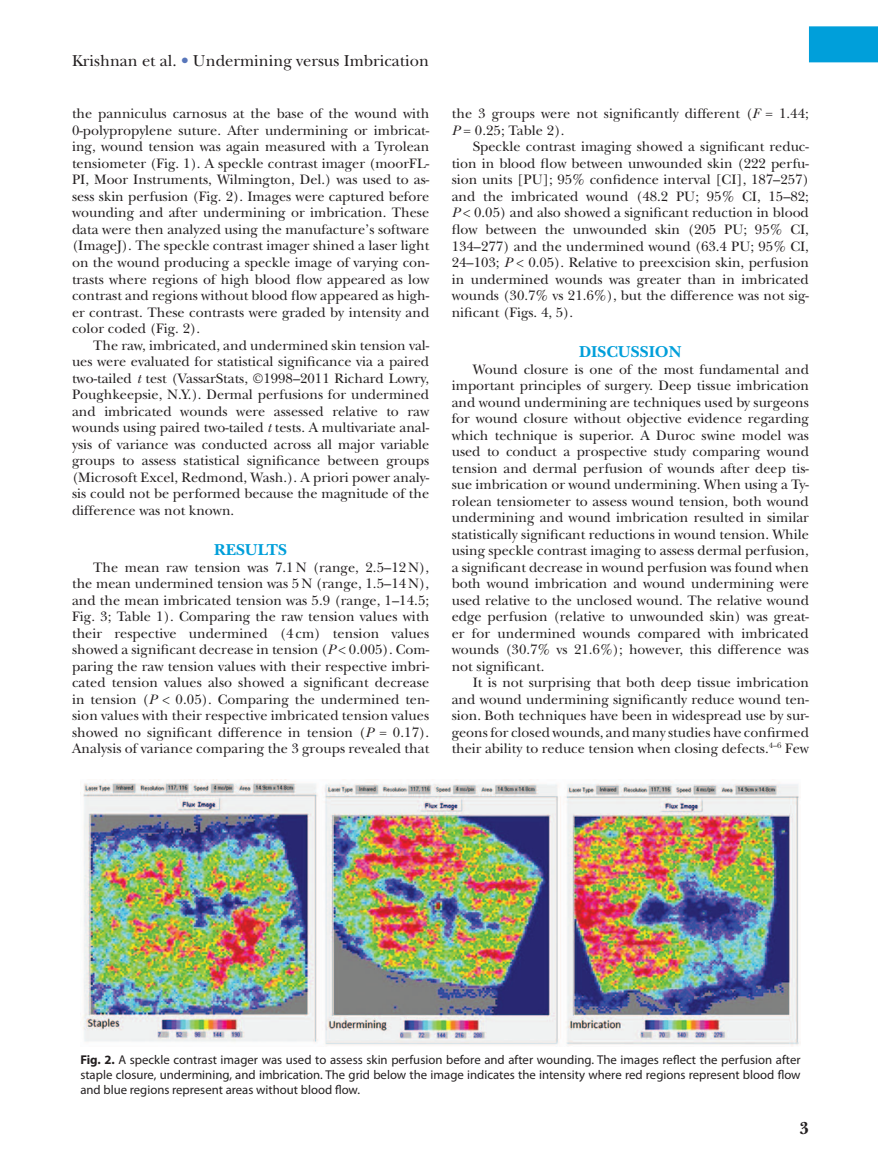
<style>
.page{position:relative;width:878px;height:1175px;background:#fff}
.page>*{position:absolute;margin:0;border:0;box-sizing:border-box;transform-origin:0 0}
.t1{font:700 18px "New Baskerville";color:#231f20}
.t2{font:16.5px "New Baskerville";color:#231f20}
.t3{font:700 16.5px "New Baskerville";color:#009fda}
.t4{font:14.25px/16.5px "New Baskerville";color:#231f20;text-align:justify}
.t5{font:12.75px/15px "Myriad Pro";color:#231f20;text-align:justify}
.s1{color:#5876ba}
.s2{font-style:italic}
.s3{font-weight:700}
</style>
<div class="page">
<div style="left:808px;top:26px;width:70px;height:36px;background:#009fda"></div>
<img style="left:80px;top:779px;width:719px;height:267px">
<p class="t2" style="left:72px;top:51px;width:358px">Krishnan et al. <span class="s1">•</span> Undermining versus Imbrication</p>
<p class="t4" style="left:72px;top:106px;width:359px">the panniculus carnosus at the base of the wound with 0-polypropylene suture. After undermining or imbricat&shy;ing, wound tension was again measured with a Tyrolean tensiometer (Fig. 1). A speckle contrast imager (moorFL-PI, Moor Instruments, Wilmington, Del.) was used to as&shy;sess skin perfusion (Fig. 2). Images were captured before wounding and after undermining or imbrication. These data were then analyzed using the manufacture’s software (ImageJ). The speckle contrast imager shined a laser light on the wound producing a speckle image of varying con&shy;trasts where regions of high blood flow appeared as low contrast and regions without blood flow appeared as high&shy;er contrast. These contrasts were graded by intensity and color coded (Fig. 2).</p>
<p class="t4" style="left:72px;top:337px;width:359px;text-indent:21px">The raw, imbricated, and undermined skin tension val&shy;ues were evaluated for statistical significance via a paired two-tailed <span class="s2">t</span> test (VassarStats, ©1998–2011 Richard Lowry, Poughkeepsie, N.Y.). Dermal perfusions for undermined and imbricated wounds were assessed relative to raw wounds using paired two-tailed <span class="s2">t</span> tests. A multivariate anal&shy;ysis of variance was conducted across all major variable groups to assess statistical significance between groups (Microsoft Excel, Redmond, Wash.). A priori power analy&shy;sis could not be performed because the magnitude of the difference was not known.</p>
<p class="t3" style="left:214px;top:540px;width:74px">RESULTS</p>
<p class="t4" style="left:72px;top:559px;width:359px;text-indent:21px">The mean raw tension was 7.1N (range, 2.5–12N), the mean undermined tension was 5N (range, 1.5–14N), and the mean imbricated tension was 5.9 (range, 1–14.5; Fig. 3; Table 1). Comparing the raw tension values with their respective undermined (4 cm) tension values showed a significant decrease in tension (<span class="s2">P</span> &lt; 0.005). Com&shy;paring the raw tension values with their respective imbri&shy;cated tension values also showed a significant decrease in tension (<span class="s2">P</span> &lt; 0.05). Comparing the undermined ten&shy;sion values with their respective imbricated tension values showed no significant difference in tension (<span class="s2">P</span> = 0.17).<br>Analysis of variance comparing the 3 groups revealed that</p>
<p class="t4" style="left:452px;top:106px;width:358px">the 3 groups were not significantly different (<span class="s2">F</span> = 1.44;<br><span class="s2">P</span> = 0.25; Table 2).</p>
<p class="t4" style="left:451px;top:139px;width:359px;text-indent:21px">Speckle contrast imaging showed a significant reduc&shy;tion in blood flow between unwounded skin (222 perfu&shy;sion units [PU]; 95% confidence interval [CI], 187–257) and the imbricated wound (48.2 PU; 95% CI, 15–82; <span class="s2">P</span> &lt; 0.05) and also showed a significant reduction in blood flow between the unwounded skin (205 PU; 95% CI, 134–277) and the undermined wound (63.4 PU; 95% CI, 24–103; <span class="s2">P</span> &lt; 0.05). Relative to preexcision skin, perfusion in undermined wounds was greater than in imbricated wounds (30.7% vs 21.6%), but the difference was not sig&shy;nificant (Figs. 4, 5).</p>
<p class="t3" style="left:579px;top:342px;width:104px">DISCUSSION</p>
<p class="t4" style="left:451px;top:361px;width:359px;text-indent:21px">Wound closure is one of the most fundamental and important principles of surgery. Deep tissue imbrication and wound undermining are techniques used by surgeons for wound closure without objective evidence regarding which technique is superior. A Duroc swine model was used to conduct a prospective study comparing wound tension and dermal perfusion of wounds after deep tis&shy;sue imbrication or wound undermining. When using a Ty&shy;rolean tensiometer to assess wound tension, both wound undermining and wound imbrication resulted in similar statistically significant reductions in wound tension. While using speckle contrast imaging to assess dermal perfusion, a significant decrease in wound perfusion was found when both wound imbrication and wound undermining were used relative to the unclosed wound. The relative wound edge perfusion (relative to unwounded skin) was great&shy;er for undermined wounds compared with imbricated wounds (30.7% vs 21.6%); however, this difference was not significant.</p>
<p class="t4" style="left:451px;top:674px;width:359px;text-indent:21px">It is not surprising that both deep tissue imbrication and wound undermining significantly reduce wound ten&shy;sion. Both techniques have been in widespread use by sur&shy;geons for closed wounds, and many studies have confirmed their ability to reduce tension when closing defects.<sup>4–6</sup> Few</p>
<p class="t5" style="left:80px;top:1052px;width:721px"><span class="s3">Fig. 2.</span> A speckle contrast imager was used to assess skin perfusion before and after wounding. The images reflect the perfusion after staple closure, undermining, and imbrication. The grid below the image indicates the intensity where red regions represent blood flow and blue regions represent areas without blood flow.</p>
<p class="t1" style="left:799px;top:1118px;width:11px">3</p>
</div>
